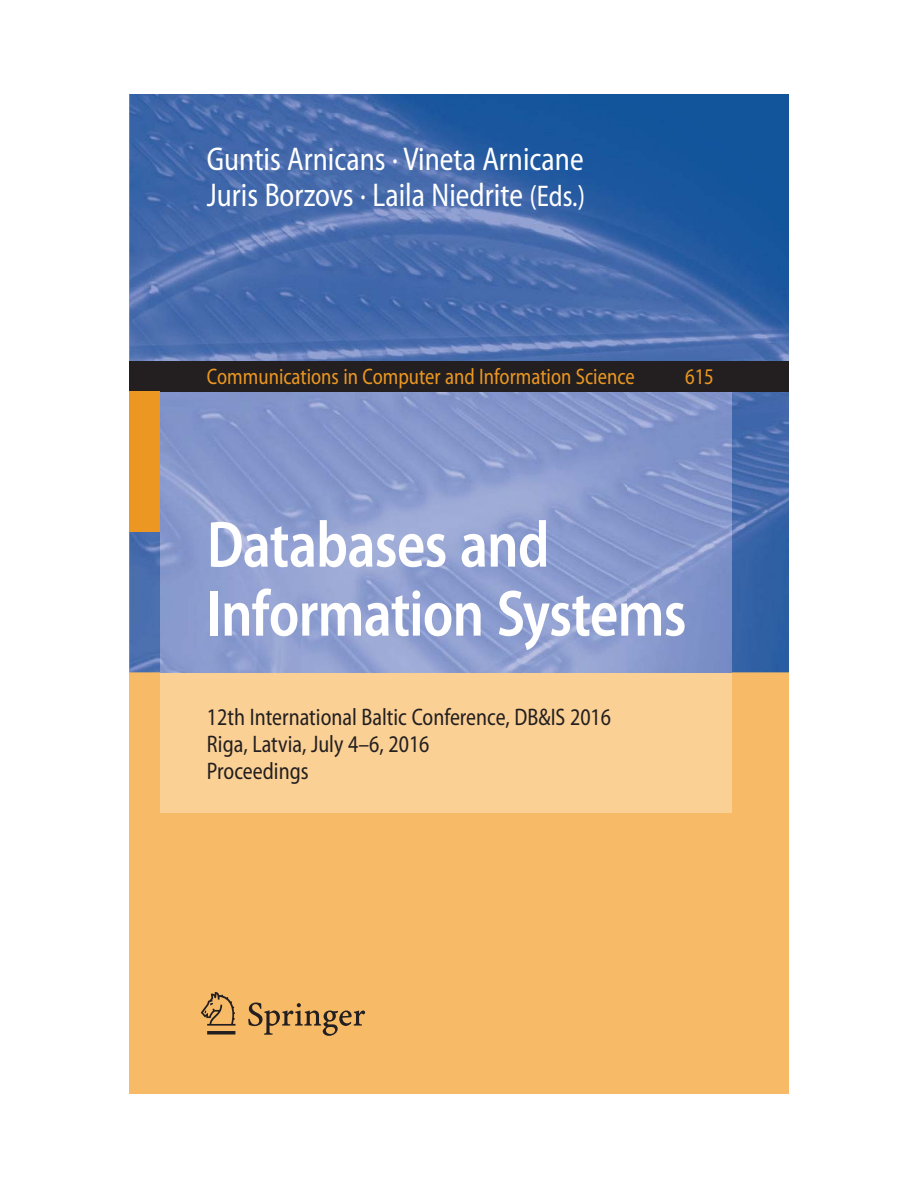
<style>
.page{position:relative;width:918px;height:1188px;background:#fff}
.page>*{position:absolute;margin:0;border:0;box-sizing:border-box;transform-origin:0 0}
.t1{font:600 semi-condensed 66px/69px "Myriad Pro";letter-spacing:-.015em;color:#fff;scale:.9 1}
.t2{font:60px "Springnew";color:#231f20}
.t3{font:semi-condensed 33px/36px "Myriad Pro";color:#fff;scale:.9 1}
.t4{font:semi-condensed 24px/27px "Myriad Pro";color:#231f20;scale:.9 1}
.t5{font:semi-condensed 22.5px "Myriad Pro";color:#eb9722;scale:.9 1}
.s1{font-size:30px}
</style>
<div class="page">
<div style="left:129px;top:94px;width:660px;height:1000px;background:#f7bb67"></div>
<img style="left:129px;top:94px;width:660px;height:578px">
<div style="left:160px;top:672px;width:571px;height:141px;background:#fad095"></div>
<img style="left:160px;top:392px;width:571px;height:280px">
<div style="left:129px;top:361px;width:660px;height:31px;background:#231f20"></div>
<div style="left:129px;top:392px;width:31px;height:140px;background:#eb9722"></div>
<h3 class="t3" style="left:207px;top:143px;width:422px">Guntis Arnicans · Vineta Arnicane<br>Juris Borzovs · Laila Niedrite <span class="s1">(Eds.)</span></h3>
<p class="t5" style="left:207px;top:368px;width:477px">Communications in Computer and Information Science</p>
<p class="t5" style="left:685px;top:368px;width:34px">615</p>
<h1 class="t1" style="left:207px;top:509px;width:534px">Databases and<br>Information Systems</h1>
<p class="t4" style="left:207px;top:705px;width:451px">12th International Baltic Conference, DB&amp;IS 2016<br>Riga, Latvia, July 4–6, 2016<br>Proceedings</p>
<h2 class="t2" style="left:207px;top:992px;width:161px">123</h2>
</div>
